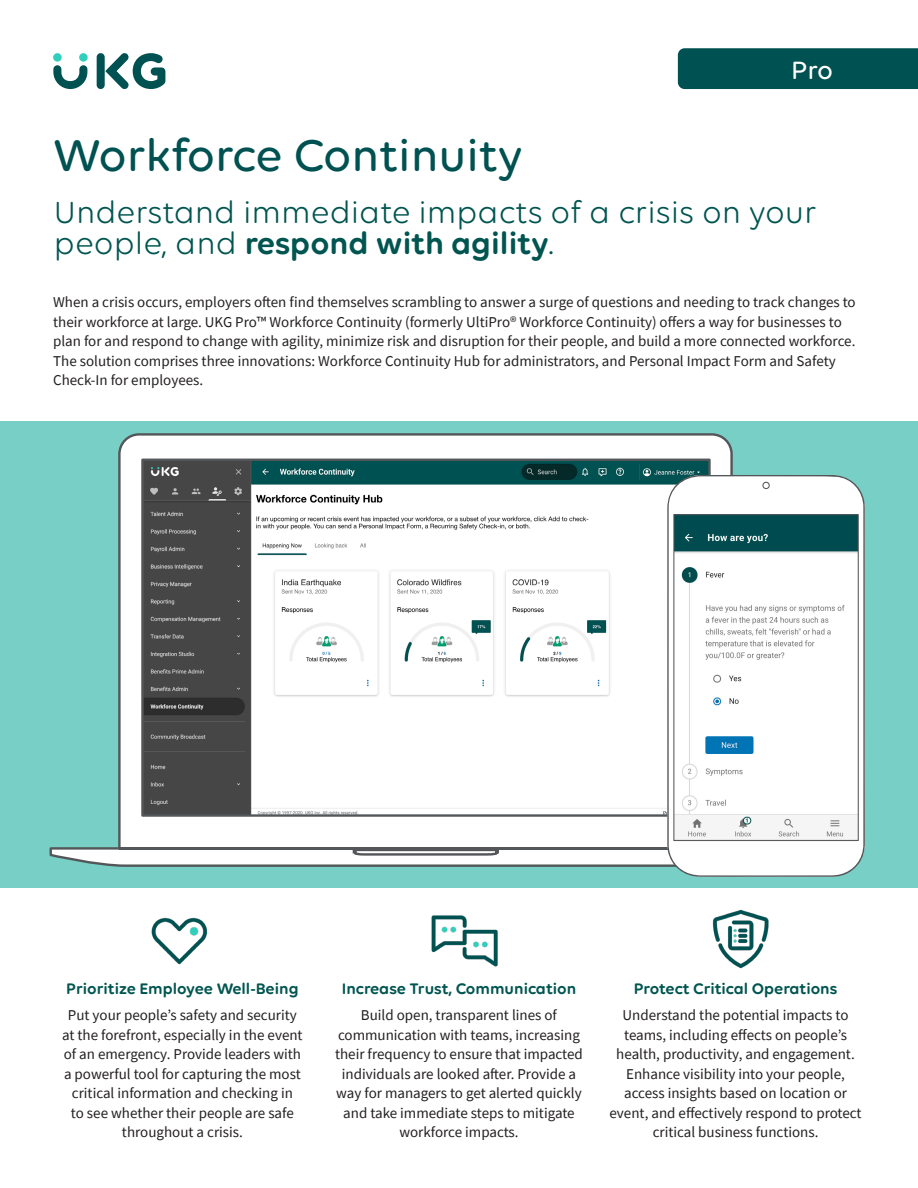
<style>
.page{position:relative;width:918px;height:1188px;background:#fff}
.page>*{position:absolute;margin:0;border:0;box-sizing:border-box;transform-origin:0 0}
.t1{font:500 48px "Volte Rounded";color:#005151}
.Callout_title{font:33px/31.5px "Volte Rounded";color:#005550}
.t2{font:500 27px "Volte Rounded";color:#fff}
.Body_headline{font:600 16.5px "Volte Rounded";color:#005550}
.Body_headline-2{font:15px/19.5px "Source Sans Pro";color:#231f20;text-align:center}
.Body_text_9_12{font:15px/19.5px "Source Sans Pro";color:#231f20}
.s1{font-weight:600}
</style>
<div class="page">
<div style="left:678px;top:48px;width:240px;height:41px;background:#005151"></div>
<div style="left:97px;top:53px;width:8px;height:36px;background:#005151;border-radius:4px"></div>
<svg style="left:105px;top:53px;width:60px;height:36px"></svg>
<div style="left:53px;top:53px;width:9px;height:9px;background:#30cebb;border-radius:50%"></div>
<div style="left:79px;top:53px;width:9px;height:9px;background:#30cebb;border-radius:50%"></div>
<svg style="left:53px;top:65px;width:34px;height:24px"></svg>
<div style="left:0;top:421px;width:918px;height:467px;background:#78cfc6"></div>
<img style="left:712px;top:909px;width:57px;height:60px">
<img style="left:151px;top:917px;width:57px;height:48px">
<img style="left:431px;top:915px;width:67px;height:52px">
<svg style="left:49px;top:433px;width:684px;height:434px;background:#c4d0cf"></svg>
<svg style="left:667px;top:475px;width:198px;height:402px;background:#e3e8e8"></svg>
<svg style="left:673px;top:481px;width:186px;height:360px;background:#dbe4e5"></svg>
<h3 class="t2" style="left:791px;top:54px;width:43px">Pro</h3>
<h1 class="t1" style="left:53px;top:127px;width:471px">Workforce Continuity</h1>
<p class="Callout_title" style="left:54px;top:195px;width:764px">Understand immediate impacts of a crisis on your people, and <span class="s1">respond with agility</span>.</p>
<p class="Body_text_9_12" style="left:53px;top:292px;width:804px">When a crisis occurs, employers often find themselves scrambling to answer a surge of questions and needing to track changes to their workforce at large. UKG Pro™ Workforce Continuity (formerly UltiPro® Workforce Continuity) offers a way for businesses to plan for and respond to change with agility, minimize risk and disruption for their people, and build a more connected workforce.<br>The solution comprises three innovations: Workforce Continuity Hub for administrators, and Personal Impact Form and Safety Check-In for employees.</p>
<p class="Body_headline" style="left:66px;top:979px;width:234px">Prioritize Employee Well-Being</p>
<p class="Body_headline-2" style="left:62px;top:1006px;width:242px">Put your people’s safety and security at the forefront, especially in the event of an emergency. Provide leaders with a powerful tool for capturing the most critical information and checking in<br>to see whether their people are safe throughout a crisis.</p>
<p class="Body_headline" style="left:342px;top:979px;width:236px">Increase Trust, Communication</p>
<p class="Body_headline-2" style="left:335px;top:1006px;width:249px">Build open, transparent lines of communication with teams, increasing their frequency to ensure that impacted individuals are looked after. Provide a way for managers to get alerted quickly and take immediate steps to mitigate workforce impacts.</p>
<p class="Body_headline" style="left:634px;top:979px;width:205px">Protect Critical Operations</p>
<p class="Body_headline-2" style="left:609px;top:1006px;width:254px">Understand the potential impacts to teams, including effects on people’s health, productivity, and engagement.<br>Enhance visibility into your people, access insights based on location or event, and effectively respond to protect critical business functions.</p>
</div>
